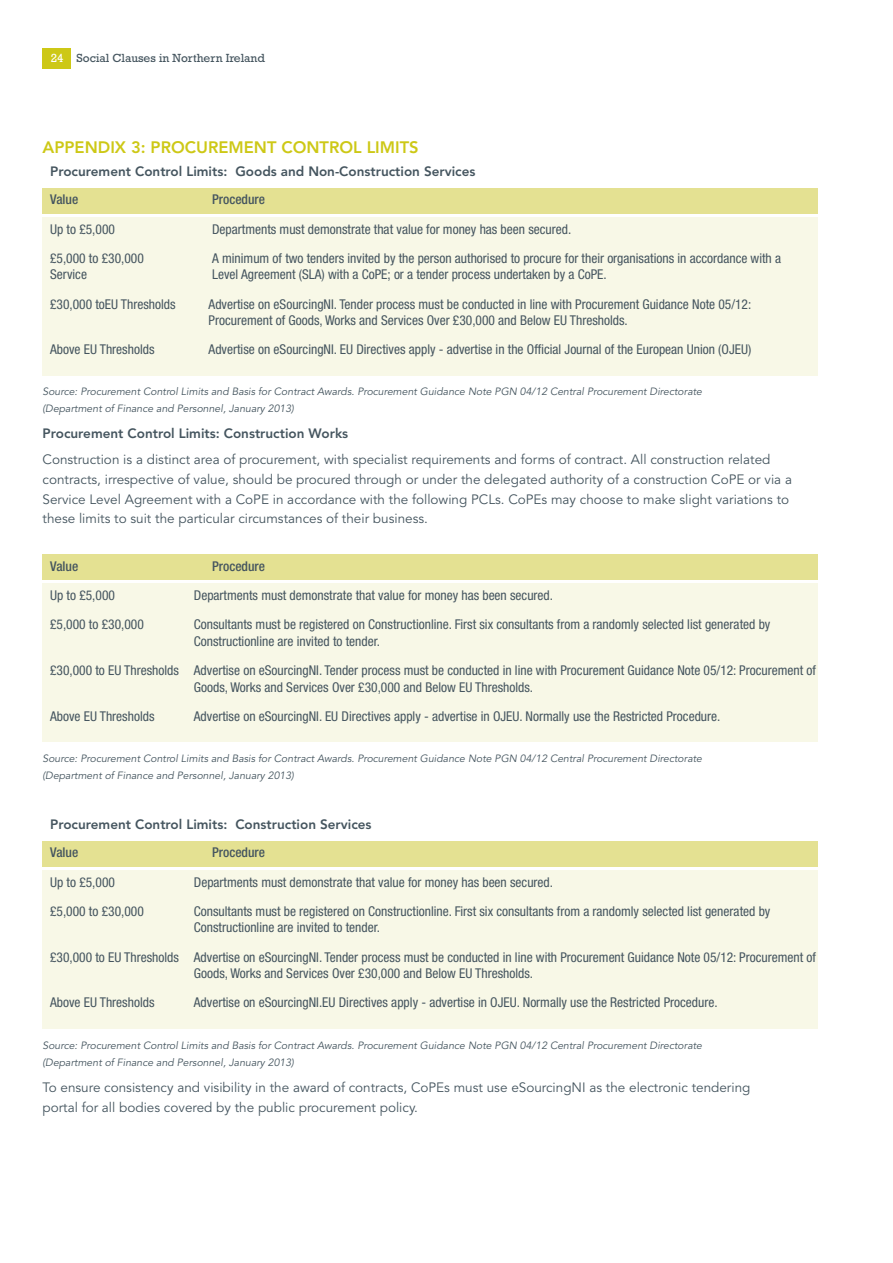
<style>
.page{position:relative;width:893px;height:1263px;background:#fff}
.page>*{position:absolute;margin:0;border:0;box-sizing:border-box;transform-origin:0 0}
.t1{font:800 16.5px "Avenir LT Std";color:#cdc816}
.t2{font:condensed 13.5px/16.5px "Helvetica Neue LT Std";color:#45555f}
.t3{font:13.5px/19.6px "Avenir LT Std";color:#45555f}
.t4{font:800 13.5px "Avenir LT Std";color:#45555f}
.t5{font:500 condensed 13.5px "Helvetica Neue LT Std";color:#45555f}
.t6{font:12px "Rockwell Std";color:#45555f}
.t7{font:italic 10.5px/16.6px "Avenir LT Std";color:#45555f}
.s1{color:#fff}
</style>
<div class="page">
<div style="left:43px;top:48px;width:28px;height:21px;background:#cdc816"></div>
<div style="left:43px;top:188px;width:775px;height:26px;background:#e4e192"></div>
<div style="left:43px;top:217px;width:775px;height:159px;background:#f8f8e7"></div>
<div style="left:43px;top:841px;width:775px;height:26px;background:#e4e192"></div>
<div style="left:43px;top:870px;width:775px;height:159px;background:#f8f8e7"></div>
<div style="left:43px;top:554px;width:775px;height:26px;background:#e4e192"></div>
<div style="left:43px;top:583px;width:775px;height:159px;background:#f8f8e7"></div>
<p class="t6" style="left:51px;top:54px;width:216px"><span class="s1">24</span> Social Clauses in Northern Ireland</p>
<p class="t1" style="left:43px;top:140px;width:378px">APPENDIX 3: PROCUREMENT CONTROL LIMITS</p>
<p class="t4" style="left:50px;top:166px;width:427px">Procurement Control Limits: Goods and Non-Construction Services</p>
<p class="t5" style="left:50px;top:195px;width:30px">Value</p>
<p class="t5" style="left:212px;top:195px;width:54px">Procedure</p>
<p class="t2" style="left:50px;top:222px;width:66px">Up to £5,000</p>
<p class="t2" style="left:212px;top:222px;width:361px">Departments must demonstrate that value for money has been secured.</p>
<p class="t2" style="left:50px;top:251px;width:95px">£5,000 to £30,000</p>
<p class="t2" style="left:212px;top:251px;width:570px">A minimum of two tenders invited by the person authorised to procure for their organisations in accordance with a</p>
<p class="t2" style="left:50px;top:267px;width:38px">Service</p>
<p class="t2" style="left:212px;top:267px;width:396px">Level Agreement (SLA) with a CoPE; or a tender process undertaken by a CoPE.</p>
<p class="t2" style="left:50px;top:297px;width:127px">£30,000 toEU Thresholds</p>
<p class="t2" style="left:209px;top:297px;width:544px">Advertise on eSourcingNI. Tender process must be conducted in line with Procurement Guidance Note 05/12:<br>Procurement of Goods, Works and Services Over £30,000 and Below EU Thresholds.</p>
<p class="t2" style="left:50px;top:342px;width:106px">Above EU Thresholds</p>
<p class="t2" style="left:209px;top:342px;width:544px">Advertise on eSourcingNI. EU Directives apply - advertise in the Official Journal of the European Union (OJEU)</p>
<p class="t7" style="left:43px;top:384px;width:661px">Source: Procurement Control Limits and Basis for Contract Awards. Procurement Guidance Note PGN 04/12 Central Procurement Directorate (Department of Finance and Personnel, January 2013)</p>
<p class="t4" style="left:43px;top:428px;width:307px">Procurement Control Limits: Construction Works</p>
<p class="t3" style="left:43px;top:451px;width:751px">Construction is a distinct area of procurement, with specialist requirements and forms of contract. All construction related contracts, irrespective of value, should be procured through or under the delegated authority of a construction CoPE or via a Service Level Agreement with a CoPE in accordance with the following PCLs. CoPEs may choose to make slight variations to these limits to suit the particular circumstances of their business.</p>
<p class="t5" style="left:50px;top:561px;width:30px">Value</p>
<p class="t5" style="left:212px;top:561px;width:54px">Procedure</p>
<p class="t2" style="left:50px;top:588px;width:66px">Up to £5,000</p>
<p class="t2" style="left:194px;top:588px;width:361px">Departments must demonstrate that value for money has been secured.</p>
<p class="t2" style="left:50px;top:618px;width:95px">£5,000 to £30,000</p>
<p class="t2" style="left:194px;top:618px;width:578px">Consultants must be registered on Constructionline. First six consultants from a randomly selected list generated by<br>Constructionline are invited to tender.</p>
<p class="t2" style="left:194px;top:663px;width:624px;text-indent:-144px">£30,000 to EU Thresholds Advertise on eSourcingNI. Tender process must be conducted in line with Procurement Guidance Note 05/12: Procurement of<br>Goods, Works and Services Over £30,000 and Below EU Thresholds.</p>
<p class="t2" style="left:50px;top:709px;width:106px">Above EU Thresholds</p>
<p class="t2" style="left:194px;top:709px;width:528px">Advertise on eSourcingNI. EU Directives apply - advertise in OJEU. Normally use the Restricted Procedure.</p>
<p class="t7" style="left:43px;top:750px;width:661px;line-height:17.9px">Source: Procurement Control Limits and Basis for Contract Awards. Procurement Guidance Note PGN 04/12 Central Procurement Directorate (Department of Finance and Personnel, January 2013)</p>
<p class="t4" style="left:50px;top:819px;width:323px">Procurement Control Limits: Construction Services</p>
<p class="t5" style="left:50px;top:848px;width:30px">Value</p>
<p class="t5" style="left:212px;top:848px;width:54px">Procedure</p>
<p class="t2" style="left:50px;top:875px;width:66px">Up to £5,000</p>
<p class="t2" style="left:194px;top:875px;width:361px">Departments must demonstrate that value for money has been secured.</p>
<p class="t2" style="left:50px;top:904px;width:95px">£5,000 to £30,000</p>
<p class="t2" style="left:194px;top:904px;width:578px">Consultants must be registered on Constructionline. First six consultants from a randomly selected list generated by<br>Constructionline are invited to tender.</p>
<p class="t2" style="left:194px;top:950px;width:624px;text-indent:-144px">£30,000 to EU Thresholds Advertise on eSourcingNI. Tender process must be conducted in line with Procurement Guidance Note 05/12: Procurement of<br>Goods, Works and Services Over £30,000 and Below EU Thresholds.</p>
<p class="t2" style="left:50px;top:995px;width:106px">Above EU Thresholds</p>
<p class="t2" style="left:194px;top:995px;width:525px">Advertise on eSourcingNI.EU Directives apply - advertise in OJEU. Normally use the Restricted Procedure.</p>
<p class="t7" style="left:43px;top:1038px;width:661px">Source: Procurement Control Limits and Basis for Contract Awards. Procurement Guidance Note PGN 04/12 Central Procurement Directorate (Department of Finance and Personnel, January 2013)</p>
<p class="t3" style="left:43px;top:1078px;width:709px">To ensure consistency and visibility in the award of contracts, CoPEs must use eSourcingNI as the electronic tendering portal for all bodies covered by the public procurement policy.</p>
</div>
